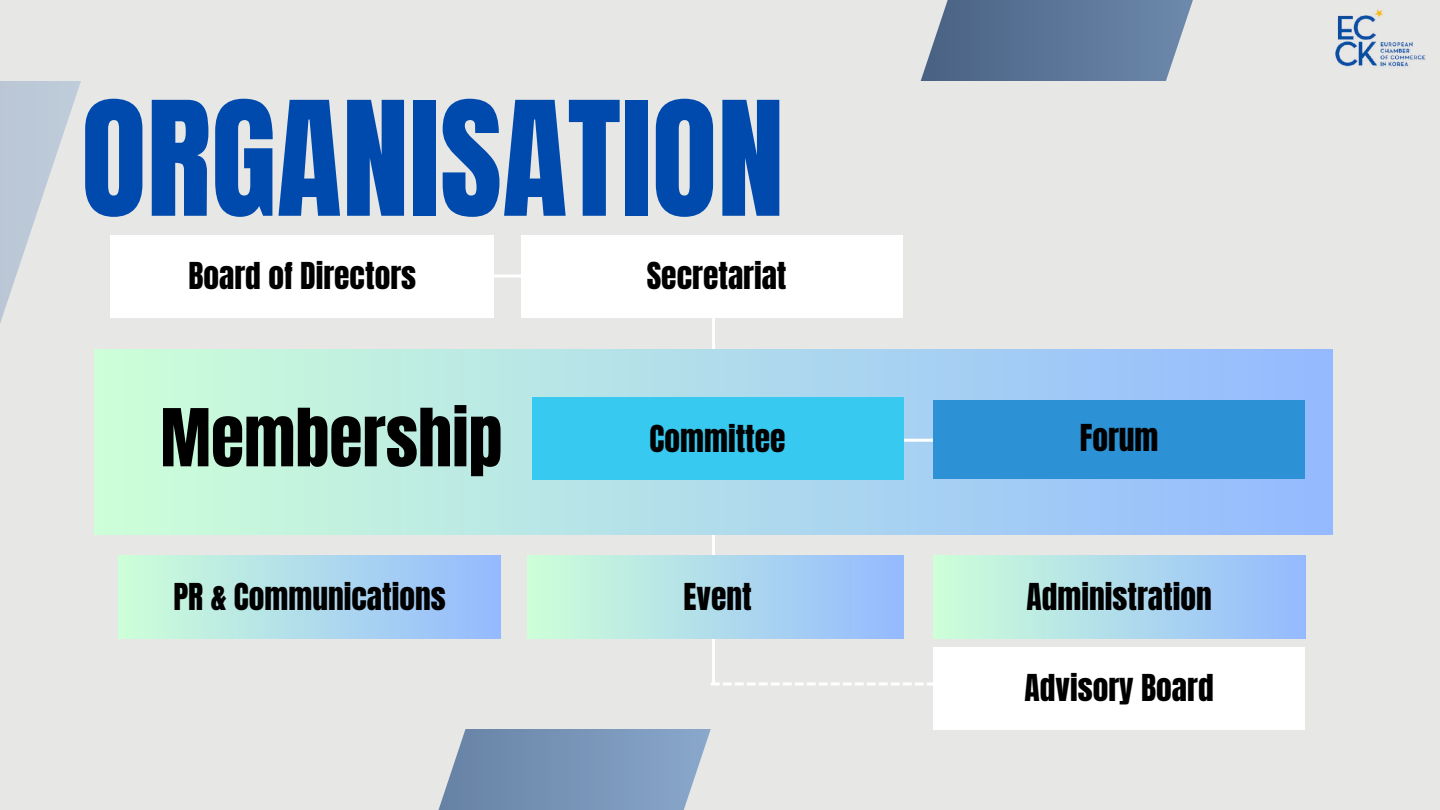
<style>
.page{position:relative;width:1440px;height:810px;background:#e7e7e6}
.page>*{position:absolute;margin:0;border:0;box-sizing:border-box;transform-origin:0 0}
.t1{font:135px "Anton";color:#004aad}
.t2{font:67.8px "Anton";color:#000}
.t3{font:31.5px "Anton";color:#000}
</style>
<div class="page">
<svg style="left:921px;top:0;width:272px;height:81px;background:#68809f"></svg>
<svg style="left:438px;top:729px;width:273px;height:81px;background:#829cbc"></svg>
<svg style="left:0;top:81px;width:81px;height:242px"></svg>
<img style="left:1335px;top:9px;width:91px;height:58px">
<hr style="left:712px;top:480px;width:3px;height:204px;background:#fff">
<hr style="left:712px;top:317px;width:3px;height:149px;background:#fff">
<div style="left:95px;top:350px;width:1237px;height:184px;background:linear-gradient(to right,#cdffd8,#94b9ff)"></div>
<div style="left:522px;top:235px;width:381px;height:82px;background:#fff"></div>
<div style="left:110px;top:235px;width:384px;height:82px;background:#fff"></div>
<hr style="left:374px;top:274px;width:212px;height:4px;background:#fff">
<hr style="left:574px;top:439px;width:684px;height:3px;background:#fff">
<div style="left:532px;top:398px;width:372px;height:82px;background:#37c9ef"></div>
<div style="left:528px;top:556px;width:376px;height:82px;background:linear-gradient(to right,#cdffd8,#94baff)"></div>
<div style="left:119px;top:556px;width:381px;height:82px;background:linear-gradient(to right,#cdffd8,#94baff)"></div>
<div style="left:933px;top:400px;width:372px;height:79px;background:#2c92d5"></div>
<div style="left:933px;top:556px;width:372px;height:82px;background:linear-gradient(to right,#cdffd8,#95baff)"></div>
<svg style="left:711px;top:682px;width:222px;height:3px"></svg>
<div style="left:933px;top:647px;width:372px;height:82px;background:#fff"></div>
<h1 class="t1" style="left:81px;top:62px;width:705px">ORGANISATION</h1>
<p class="t3" style="left:188px;top:253px;width:229px">Board of Directors</p>
<p class="t3" style="left:647px;top:253px;width:141px">Secretariat</p>
<h2 class="t2" style="left:160px;top:389px;width:344px">Membership</h2>
<p class="t3" style="left:650px;top:416px;width:138px">Committee</p>
<p class="t3" style="left:173px;top:574px;width:274px">PR &amp; Communications</p>
<p class="t3" style="left:684px;top:574px;width:70px">Event</p>
<p class="t3" style="left:1080px;top:416px;width:80px">Forum</p>
<p class="t3" style="left:1027px;top:574px;width:187px">Administration</p>
<p class="t3" style="left:1025px;top:665px;width:191px">Advisory Board</p>
</div>
